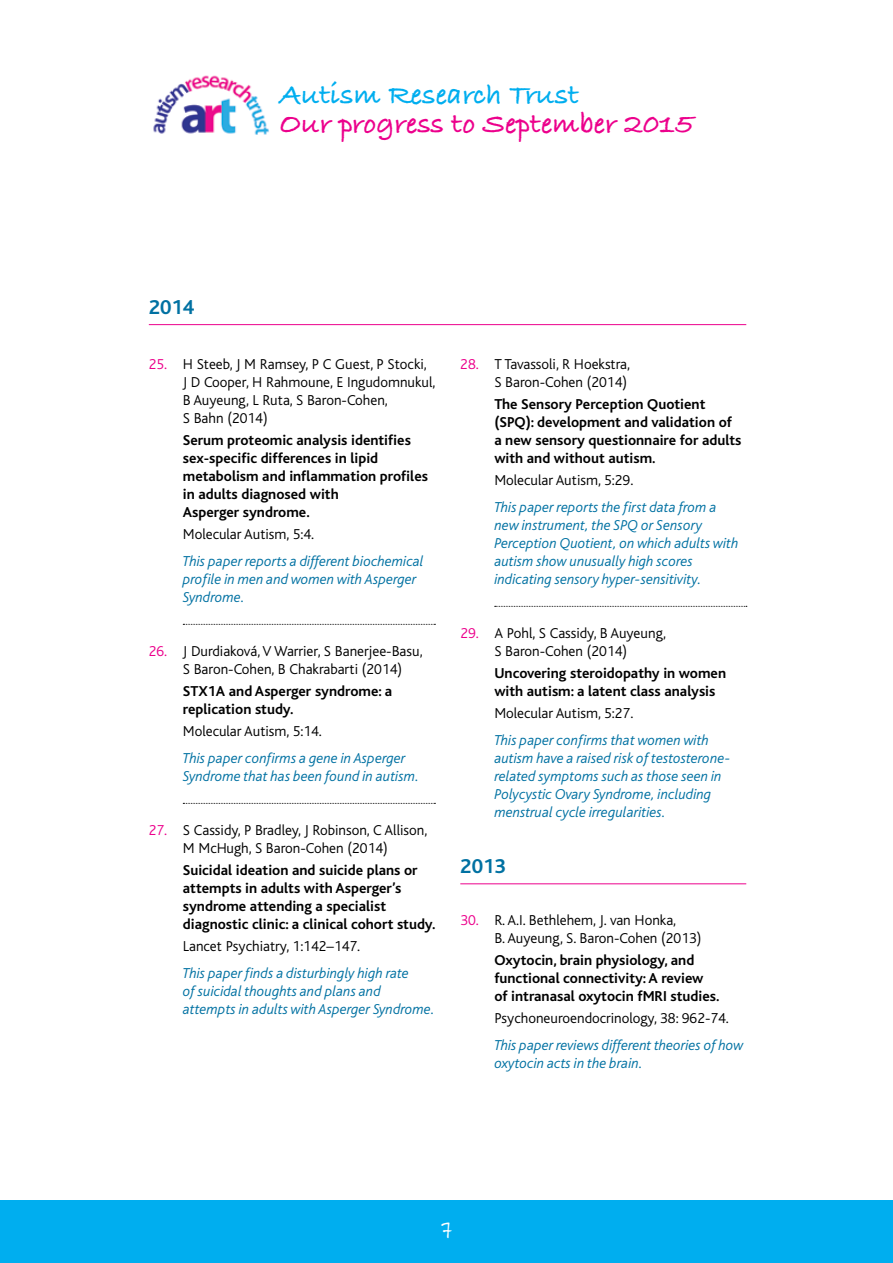
<style>
.page{position:relative;width:893px;height:1263px;background:#fff}
.page>*{position:absolute;margin:0;border:0;box-sizing:border-box;transform-origin:0 0}
.t1{font:700 30px "Bradley Hand ITC";color:#ec008c}
.t2{font:700 30px "Bradley Hand ITC";color:#00aeef}
.t3{font:27px "Rabiohead";color:#fff}
.t4{font:700 21px "Bliss";color:#0071a2}
.t5{font:italic 300 15px/18px "Bliss";color:#0071a2}
.t6{font:700 15px/18px "Bliss";color:#000}
.t7{font:300 15px/18px "Bliss";color:#000}
.s1{color:#ec008c}
</style>
<div class="page">
<div style="left:0;top:1200px;width:893px;height:63px;background:#00aeef"></div>
<svg style="left:183px;top:624px;width:252px;height:1px"></svg>
<svg style="left:183px;top:803px;width:252px;height:1px"></svg>
<svg style="left:495px;top:606px;width:252px;height:1px"></svg>
<hr style="left:149px;top:324px;width:597px;height:1px;background:#ec008c">
<hr style="left:460px;top:883px;width:286px;height:1px;background:#ec008c">
<img style="left:153px;top:75px;width:116px;height:60px">
<h3 class="t4" style="left:149px;top:296px;width:47px">2014</h3>
<h1 class="t2" style="left:280px;top:78px;width:301px">Autism Research Trust</h1>
<h1 class="t1" style="left:280px;top:106px;width:416px">Our progress to September 2015</h1>
<p class="t7" style="left:183px;top:355px;width:254px;text-indent:-34px"><span class="s1">25.</span> H Steeb, J M Ramsey, P C Guest, P Stocki,<br>J D Cooper, H Rahmoune, E Ingudomnukul,<br>B Auyeung, L Ruta, S Baron-Cohen,<br>S Bahn (2014)</p>
<p class="t6" style="left:183px;top:431px;width:247px">Serum proteomic analysis identifies sex-specific differences in lipid metabolism and inflammation profiles in adults diagnosed with<br>Asperger syndrome.</p>
<p class="t7" style="left:183px;top:525px;width:133px">Molecular Autism, 5:4.</p>
<p class="t5" style="left:183px;top:552px;width:242px">This paper reports a different biochemical profile in men and women with Asperger<br>Syndrome.</p>
<p class="t7" style="left:183px;top:642px;width:241px;text-indent:-34px"><span class="s1">26.</span> J Durdiaková, V Warrier, S Banerjee-Basu,<br>S Baron-Cohen, B Chakrabarti (2014)</p>
<p class="t6" style="left:183px;top:682px;width:211px">STX1A and Asperger syndrome: a replication study.</p>
<p class="t7" style="left:183px;top:722px;width:140px">Molecular Autism, 5:14.</p>
<p class="t5" style="left:183px;top:749px;width:238px">This paper confirms a gene in Asperger<br>Syndrome that has been found in autism.</p>
<p class="t7" style="left:149px;top:821px;width:280px;text-align:center"><span class="s1">27.</span> S Cassidy, P Bradley, J Robinson, C Allison,<br>M McHugh, S Baron-Cohen (2014)</p>
<p class="t6" style="left:183px;top:861px;width:254px">Suicidal ideation and suicide plans or attempts in adults with Asperger’s syndrome attending a specialist diagnostic clinic: a clinical cohort study.</p>
<p class="t7" style="left:183px;top:937px;width:179px">Lancet Psychiatry, 1:142–147.</p>
<p class="t5" style="left:183px;top:964px;width:254px">This paper finds a disturbingly high rate<br>of suicidal thoughts and plans and attempts in adults with Asperger Syndrome.</p>
<p class="t7" style="left:460px;top:355px;width:171px;text-align:right"><span class="s1">28.</span> T Tavassoli, R Hoekstra,<br>S Baron-Cohen (2014)</p>
<p class="t6" style="left:494px;top:395px;width:249px">The Sensory Perception Quotient (SPQ): development and validation of a new sensory questionnaire for adults with and without autism.</p>
<p class="t7" style="left:494px;top:471px;width:140px">Molecular Autism, 5:29.</p>
<p class="t5" style="left:494px;top:498px;width:246px">This paper reports the first data from a new instrument, the SPQ or Sensory Perception Quotient, on which adults with autism show unusually high scores indicating sensory hyper-sensitivity.</p>
<p class="t7" style="left:460px;top:624px;width:207px;text-align:center"><span class="s1">29.</span> A Pohl, S Cassidy, B Auyeung,<br>S Baron-Cohen (2014)</p>
<p class="t6" style="left:494px;top:664px;width:233px">Uncovering steroidopathy in women with autism: a latent class analysis</p>
<p class="t7" style="left:494px;top:704px;width:140px">Molecular Autism, 5:27.</p>
<p class="t5" style="left:494px;top:731px;width:238px">This paper confirms that women with autism have a raised risk of testosterone&shy;related symptoms such as those seen in Polycystic Ovary Syndrome, including menstrual cycle irregularities.</p>
<h3 class="t4" style="left:460px;top:855px;width:47px">2013</h3>
<p class="t7" style="left:494px;top:911px;width:209px;text-indent:-34px"><span class="s1">30.</span> R. A.I. Bethlehem, J. van Honka,<br>B. Auyeung, S. Baron-Cohen (2013)</p>
<p class="t6" style="left:494px;top:951px;width:227px">Oxytocin, brain physiology, and functional connectivity: A review of intranasal oxytocin fMRI studies.</p>
<p class="t7" style="left:494px;top:1009px;width:236px">Psychoneuroendocrinology, 38: 962-74.</p>
<p class="t5" style="left:494px;top:1036px;width:250px">This paper reviews different theories of how oxytocin acts in the brain.</p>
<h2 class="t3" style="left:440px;top:1213px;width:13px">7</h2>
</div>
